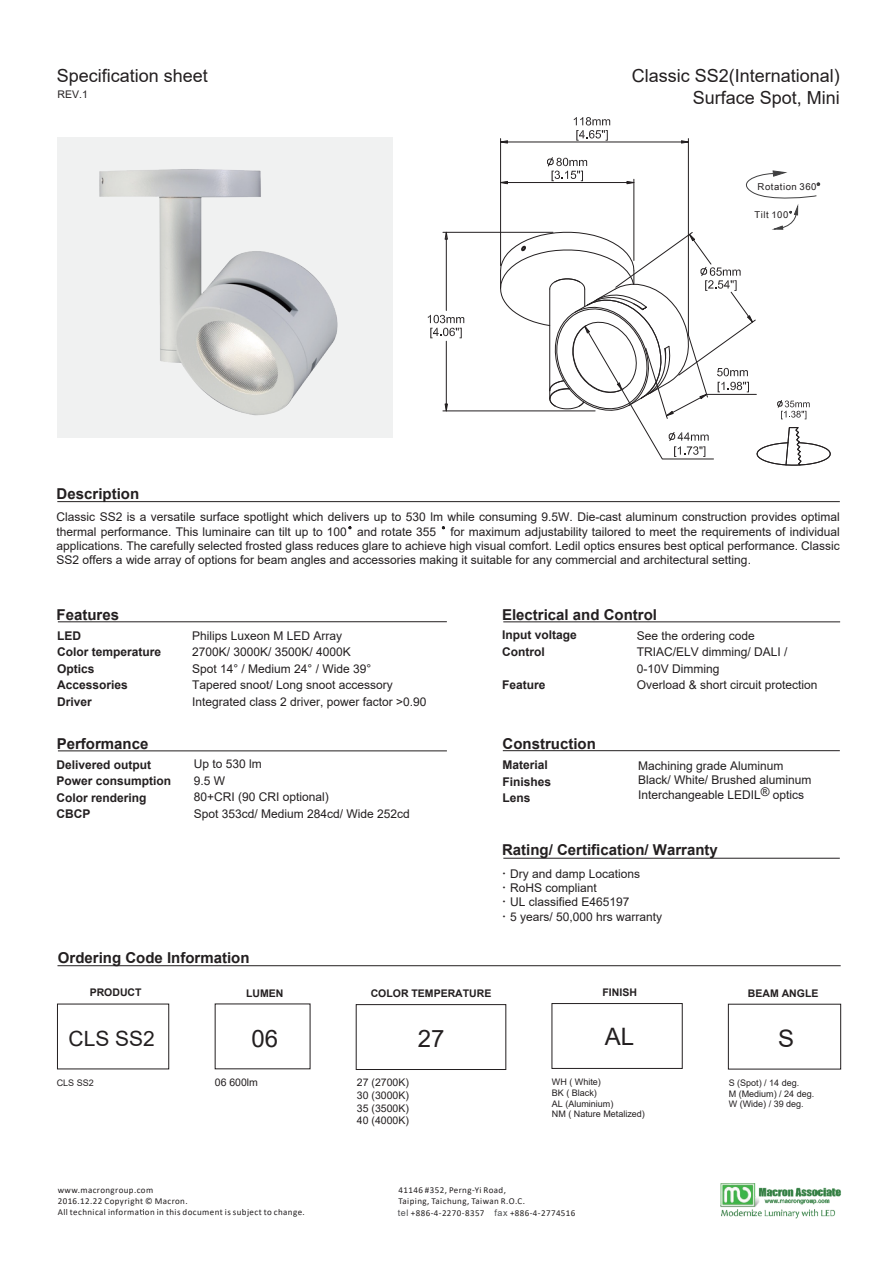
<style>
.page{position:relative;width:893px;height:1263px;background:#fff}
.page>*{position:absolute;margin:0;border:0;box-sizing:border-box;transform-origin:0 0}
.t1{font:24px "Arial";color:#231f20}
.t2{font:21px "Arial";color:#231f20}
.t3{font:18px/21.6px "Arial";color:#231f20;text-align:right}
.t4{font:700 15px "Arial";color:#231f20}
.t5{font:12px/16.5px "Arial";color:#231f20}
.t6{font:700 12px/16.5px "Arial";color:#231f20}
.t7{font:10.5px/12.6px "Arial";color:#231f20;text-align:justify}
.t8{font:700 10.5px "Arial";color:#231f20}
.t9{font:9.6px "Arial Unicode MS";letter-spacing:.055em;color:#231f20}
.t10{font:9.45px "Arial Unicode MS";letter-spacing:.055em;color:#231f20}
.t11{font:9px/10.9px "Calibri";letter-spacing:.045em;color:#231f20}
.t12{font:9px/10.8px "Arial";color:#231f20}
.s1{font-family:"Ming Li U";color:#3f3f40}
.s2{font-family:"Adobe Ming Std";font-weight:300}
.s3{font-family:"Arial";color:#4e4f51}
</style>
<div class="page">
<hr style="left:57px;top:501px;width:783px;height:1px;background:#231f20">
<hr style="left:58px;top:621px;width:389px;height:1px;background:#231f20">
<hr style="left:58px;top:750px;width:389px;height:1px;background:#231f20">
<hr style="left:503px;top:621px;width:337px;height:1px;background:#231f20">
<svg style="left:140px;top:1209px;width:4px;height:6px"></svg>
<img style="left:720px;top:1183px;width:121px;height:36px">
<div style="left:57px;top:137px;width:336px;height:301px;background:#f0f1f1"></div>
<hr style="left:503px;top:750px;width:337px;height:1px;background:#231f20">
<hr style="left:503px;top:858px;width:337px;height:1px;background:#231f20">
<div style="left:356px;top:1004px;width:150px;height:66px;border:1px solid #231f20"></div>
<div style="left:551px;top:1003px;width:132px;height:66px;border:1px solid #231f20"></div>
<div style="left:728px;top:1004px;width:113px;height:65px;border:1px solid #231f20"></div>
<hr style="left:57px;top:965px;width:784px;height:1px;background:#231f20">
<div style="left:57px;top:1003px;width:112px;height:66px;border:1px solid #231f20"></div>
<img style="left:99px;top:169px;width:239px;height:247px">
<hr style="left:443px;top:232px;width:110px;height:1px;background:#231f20">
<hr style="left:443px;top:411px;width:152px;height:1px;background:#231f20">
<hr style="left:446px;top:239px;width:1px;height:71px;background:#231f20">
<hr style="left:446px;top:341px;width:1px;height:63px;background:#231f20">
<svg style="left:444px;top:231px;width:4px;height:9px"></svg>
<svg style="left:444px;top:403px;width:4px;height:9px"></svg>
<svg style="left:428px;top:315px;width:36px;height:23px"></svg>
<hr style="left:500px;top:139px;width:1px;height:127px;background:#231f20">
<hr style="left:688px;top:139px;width:1px;height:196px;background:#231f20">
<hr style="left:507px;top:142px;width:174px;height:1px;background:#231f20">
<svg style="left:500px;top:140px;width:8px;height:4px"></svg>
<svg style="left:681px;top:140px;width:8px;height:4px"></svg>
<svg style="left:574px;top:117px;width:36px;height:24px"></svg>
<svg style="left:498px;top:157px;width:333px;height:308px"></svg>
<h3 class="t3" style="left:57px;top:65px;width:153px">Specification sheet</h3>
<p class="t7" style="left:58px;top:88px;width:32px">REV.1</p>
<p class="t4" style="left:57px;top:484px;width:84px">Description</p>
<h3 class="t3" style="left:632px;top:65px;width:210px">Classic SS2(International)<br>Surface Spot, Mini</h3>
<p class="t9" style="left:758px;top:179px;width:64px">Rotation 360°</p>
<p class="t10" style="left:754px;top:208px;width:40px">Tilt 100<span class="s1">°</span></p>
<p class="t5" style="left:57px;top:510px;width:785px;line-height:14.4px;text-align:justify">Classic SS2 is a versatile surface spotlight which delivers up to 530 lm while consuming 9.5W. Die-cast aluminum construction provides optimal thermal performance. This luminaire can tilt up to 100 and rotate 355 for maximum adjustability tailored to meet the requirements of individual applications. The carefully selected frosted glass reduces glare to achieve high visual comfort. Ledil optics ensures best optical performance. Classic SS2 offers a wide array of options for beam angles and accessories making it suitable for any commercial and architectural setting.</p>
<p class="t4" style="left:57px;top:604px;width:64px">Features</p>
<p class="t4" style="left:502px;top:604px;width:157px">Electrical and Control</p>
<p class="t6" style="left:57px;top:627px;width:106px">LED<br>Color temperature<br>Optics<br>Accessories<br>Driver</p>
<p class="t4" style="left:57px;top:733px;width:93px">Performance</p>
<p class="t6" style="left:56px;top:756px;width:116px">Delivered output<br>Power consumption<br>Color rendering<br>CBCP</p>
<p class="t5" style="left:192px;top:627px;width:236px">Philips Luxeon M LED Array<br>2700K/ 3000K/ 3500K/ 4000K<br>Spot 14° / Medium 24° / Wide 39°<br>Tapered snoot/ Long snoot accessory Integrated class 2 driver, power factor &gt;0.90</p>
<p class="t5" style="left:194px;top:756px;width:218px">Up to 530 lm<br>9.5 W<br>80+CRI (90 CRI optional)<br>Spot 353cd/ Medium 284cd/ Wide 252cd</p>
<p class="t4" style="left:58px;top:947px;width:193px">Ordering Code Information</p>
<p class="t8" style="left:246px;top:985px;width:39px">LUMEN</p>
<p class="t8" style="left:90px;top:985px;width:53px">PRODUCT</p>
<h2 class="t2" style="left:69px;top:1024px;width:88px">CLS SS2</h2>
<p class="t12" style="left:57px;top:1077px;width:39px">CLS SS2</p>
<h1 class="t1" style="left:251px;top:1022px;width:28px">06</h1>
<p class="t7" style="left:215px;top:1076px;width:45px">06 600lm</p>
<p class="t8" style="left:371px;top:986px;width:122px">COLOR TEMPERATURE</p>
<h1 class="t1" style="left:418px;top:1022px;width:28px">27</h1>
<p class="t7" style="left:357px;top:1076px;width:53px">27 (2700K)<br>30 (3000K)<br>35 (3500K)<br>40 (4000K)</p>
<p class="t6" style="left:502px;top:627px;width:76px">Input voltage<br>Control</p>
<p class="t6" style="left:502px;top:676px;width:45px">Feature</p>
<p class="t5" style="left:637px;top:627px;width:182px">See the ordering code<br>TRIAC/ELV dimming/ DALI /<br>0-10V Dimming<br>Overload &amp; short circuit protection</p>
<p class="t4" style="left:503px;top:733px;width:95px">Construction</p>
<p class="t6" style="left:502px;top:757px;width:50px">Material<br>Finishes<br>Lens</p>
<p class="t5" style="left:638px;top:758px;width:175px;line-height:14.4px">Machining grade Aluminum<br>Black/ White/ Brushed aluminum<br>Interchangeable LEDIL® optics</p>
<p class="t4" style="left:502px;top:840px;width:217px">Rating/ Certification/ Warranty</p>
<p class="t5" style="left:498px;top:866px;width:166px;line-height:14.4px"><span class="s2">‧</span>Dry and damp Locations <span class="s2">‧</span>RoHS compliant<br><span class="s2">‧</span>UL classified E465197<br><span class="s2">‧</span>5 years/ 50,000 hrs warranty</p>
<p class="t8" style="left:602px;top:985px;width:36px">FINISH</p>
<h1 class="t1" style="left:605px;top:1020px;width:31px">AL</h1>
<p class="t12" style="left:552px;top:1076px;width:95px">WH ( White)<br>BK ( Black)<br>AL (Aluminium)<br>NM ( Nature Metalized)</p>
<p class="t8" style="left:748px;top:986px;width:72px">BEAM ANGLE</p>
<h1 class="t1" style="left:778px;top:1021px;width:18px">S</h1>
<p class="t12" style="left:729px;top:1077px;width:87px">S (Spot) / 14 deg.<br>M (Medium) / 24 deg.<br>W (Wide) / 39 deg.</p>
<p class="t11" style="left:58px;top:1185px;width:249px">www.macrongroup.com<br>2016.12.22 Copyright © Macron.<br>All technical informa on in this document is subject to change.</p>
<p class="t11" style="left:398px;top:1185px;width:128px">41146 #352, Perng-Yi Road,<br>Taiping, Taichung, Taiwan R.O.C.</p>
<p class="t11" style="left:398px;top:1208px;width:179px"><span class="s3">tel</span> +886-4-2270-8357 <span class="s3">fax</span> +886-4-2774516</p>
</div>
